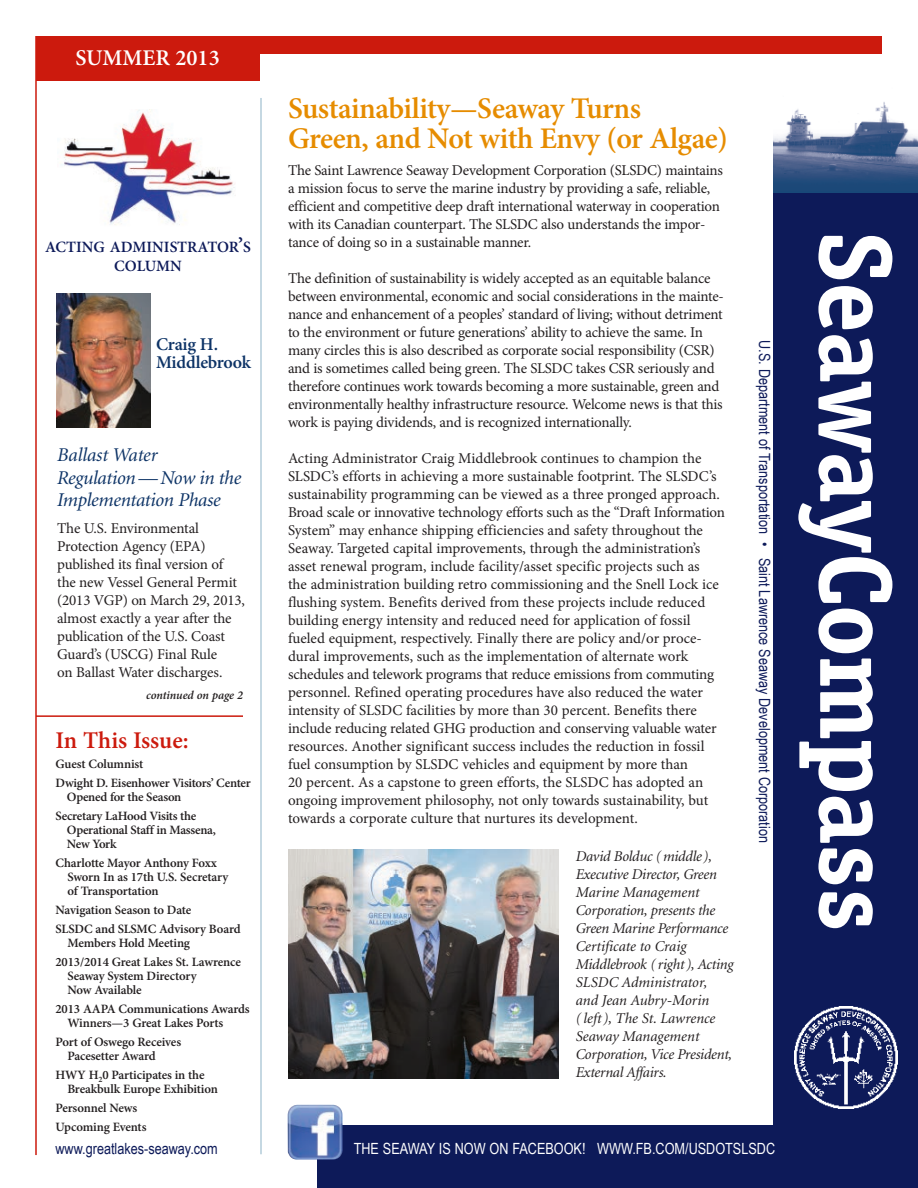
<style>
.page{position:relative;width:918px;height:1188px;background:#fff}
.page>*{position:absolute;margin:0;border:0;box-sizing:border-box;transform-origin:0 0}
.t1{font:700 102.9px "Officina Serif";letter-spacing:-.02em;color:#fff}
.t2{font:600 30px/30px "Minion Pro";letter-spacing:-.015em;color:#e68c00}
.t3{font:600 24px "Minion Pro";color:#cc1a0d}
.t4{font:600 22.5px "Minion Pro";color:#fff}
.t5{font:italic 19.5px/22.5px "Minion EDO";letter-spacing:-.02em;color:#0d3366}
.t6{font:600 18px/18px "Minion Pro";letter-spacing:-.015em;color:#0d3366}
.t7{font:600 15.75px/19.5px "Minion Pro";color:#0d1a59;text-align:center}
.t8{font:15.45px "Arial Narrow";color:#0d1a59}
.t9{font:15.45px "Arial Narrow";color:#fff}
.t10{font:15px/18px "Minion Pro";letter-spacing:-.01em;color:#231f20}
.t11{font:italic 15px/18px "Minion EDO";letter-spacing:-.015em;color:#231f20}
.t12{font:600 12.75px/14.2px "Minion Pro";letter-spacing:-.015em;color:#231f20}
.t13{font:italic 600 12px "Minion Pro";letter-spacing:-.005em;color:#231f20}
.s1{font-size:21px}
</style>
<div class="page">
<div style="left:774px;top:190px;width:144px;height:998px;background:#0d1a59"></div>
<div style="left:36px;top:36px;width:846px;height:18px;background:#cc1a0d"></div>
<div style="left:36px;top:48px;width:223px;height:33px;background:#cc1a0d"></div>
<img style="left:56px;top:293px;width:94px;height:135px">
<img style="left:774px;top:102px;width:144px;height:91px">
<img style="left:795px;top:1006px;width:102px;height:103px">
<hr style="left:35px;top:36px;width:2px;height:1119px;background:#cc1a0d">
<hr style="left:260px;top:98px;width:2px;height:1056px;background:#b3ccd9">
<hr style="left:36px;top:715px;width:207px;height:2px;background:#cc1a0d">
<img style="left:61px;top:109px;width:174px;height:116px">
<img style="left:289px;top:849px;width:270px;height:229px">
<div style="left:317px;top:1125px;width:471px;height:63px;background:#0d1a59"></div>
<img style="left:288px;top:1105px;width:55px;height:55px">
<h3 class="t4" style="left:76px;top:49px;width:146px">SUMMER 2013</h3>
<h2 class="t2" style="left:288px;top:96px;width:441px">Sustainability—Seaway Turns<br>Green, and Not with Envy (or Algae)</h2>
<p class="t10" style="left:288px;top:163px;width:437px">The Saint Lawrence Seaway Development Corporation (SLSDC) maintains a mission focus to serve the marine industry by providing a safe, reliable, efficient and competitive deep draft international waterway in cooperation with its Canadian counterpart. The SLSDC also understands the impor&shy;tance of doing so in a sustainable manner.</p>
<p class="t10" style="left:288px;top:271px;width:437px">The definition of sustainability is widely accepted as an equitable balance between environmental, economic and social considerations in the mainte&shy;nance and enhancement of a peoples’ standard of living; without detriment to the environment or future generations’ ability to achieve the same. In many circles this is also described as corporate social responsibility (CSR) and is sometimes called being green. The SLSDC takes CSR seriously and therefore continues work towards becoming a more sustainable, green and environmentally healthy infrastructure resource. Welcome news is that this work is paying dividends, and is recognized internationally.</p>
<p class="t10" style="left:288px;top:451px;width:439px">Acting Administrator Craig Middlebrook continues to champion the SLSDC’s efforts in achieving a more sustainable footprint. The SLSDC’s sustainability programming can be viewed as a three pronged approach.<br>Broad scale or innovative technology efforts such as the “Draft Information System” may enhance shipping efficiencies and safety throughout the Seaway. Targeted capital improvements, through the administration’s asset renewal program, include facility/asset specific projects such as<br>the administration building retro commissioning and the Snell Lock ice flushing system. Benefits derived from these projects include reduced building energy intensity and reduced need for application of fossil fueled equipment, respectively. Finally there are policy and/or proce - dural improvements, such as the implementation of alternate work schedules and telework programs that reduce emissions from commuting personnel. Refined operating procedures have also reduced the water intensity of SLSDC facilities by more than 30 percent. Benefits there include reducing related GHG production and conserving valuable water resources. Another significant success includes the reduction in fossil fuel consumption by SLSDC vehicles and equipment by more than<br>20 percent. As a capstone to green efforts, the SLSDC has adopted an ongoing improvement philosophy, not only towards sustainability, but towards a corporate culture that nurtures its development.</p>
<p class="t7" style="left:45px;top:238px;width:207px">ACTING ADMINISTRATOR<span class="s1">’</span>S<br>COLUMN</p>
<p class="t6" style="left:156px;top:337px;width:96px">Craig H.<br>Middlebrook</p>
<p class="t8" style="left:774px;top:340px;width:504px;rotate:90deg">U.S. Department of Transportation • Saint Lawrence Seaway Development Corporation</p>
<h3 class="t5" style="left:57px;top:445px;width:186px">Ballast Water<br>Regulation—Now in the<br>Implementation Phase</h3>
<p class="t10" style="left:57px;top:521px;width:189px">The U.S. Environmental<br>Protection Agency (EPA) published its final version of the new Vessel General Permit (2013 VGP) on March 29, 2013, almost exactly a year after the publication of the U.S. Coast<br>Guard’s (USCG) Final Rule<br>on Ballast Water discharges.</p>
<p class="t13" style="left:146px;top:691px;width:99px">continued on page 2</p>
<h3 class="t3" style="left:56px;top:731px;width:135px">In This Issue:</h3>
<p class="t12" style="left:56px;top:755px;width:197px;line-height:18.8px">Guest Columnist<br>Dwight D. Eisenhower Visitors’ Center</p>
<p class="t12" style="left:56px;top:788px;width:142px;line-height:18.8px;text-align:center">Opened for the Season<br>Secretary LaHood Visits the</p>
<p class="t12" style="left:67px;top:824px;width:151px">Operational Staff in Massena,<br>New York</p>
<p class="t12" style="left:67px;top:857px;width:162px;text-indent:-12px">Charlotte Mayor Anthony Foxx<br>Sworn In as 17th U.S. Secretary of Transportation</p>
<p class="t12" style="left:56px;top:902px;width:187px;line-height:18.8px">Navigation Season to Date<br>SLSDC and SLSMC Advisory Board</p>
<p class="t12" style="left:56px;top:935px;width:187px;line-height:18.8px;text-indent:12px">Members Hold Meeting<br>2013/2014 Great Lakes St. Lawrence</p>
<p class="t12" style="left:67px;top:970px;width:131px">Seaway System Directory<br>Now Available</p>
<p class="t12" style="left:67px;top:1003px;width:184px;text-indent:-12px">2013 AAPA Communications Awards<br>Winners—3 Great Lakes Ports</p>
<p class="t12" style="left:67px;top:1036px;width:115px;text-indent:-12px">Port of Oswego Receives<br>Pacesetter Award</p>
<p class="t12" style="left:67px;top:1069px;width:152px;text-indent:-12px">HWY H<sub>2</sub>0 Participates in the<br>Breakbulk Europe Exhibition</p>
<p class="t12" style="left:55px;top:1100px;width:92px;line-height:18.8px">Personnel News<br>Upcoming Events</p>
<p class="t8" style="left:56px;top:1140px;width:164px">www.greatlakes-seaway.com</p>
<p class="t11" style="left:576px;top:849px;width:159px">David Bolduc (middle),<br>Executive Director, Green<br>Marine Management<br>Corporation, presents the<br>Green Marine Performance<br>Certificate to Craig<br>Middlebrook (right), Acting<br>SLSDC Administrator,<br>and Jean Aubry-Morin (left), The St. Lawrence<br>Seaway Management<br>Corporation, Vice President,<br>External Affairs.</p>
<p class="t9" style="left:354px;top:1140px;width:423px">THE SEAWAY IS NOW ON FACEBOOK! WWW.FB.COM/USDOTSLSDC</p>
<h1 class="t1" style="left:894px;top:231px;width:702px;rotate:90deg">SeawayCompass</h1>
</div>
